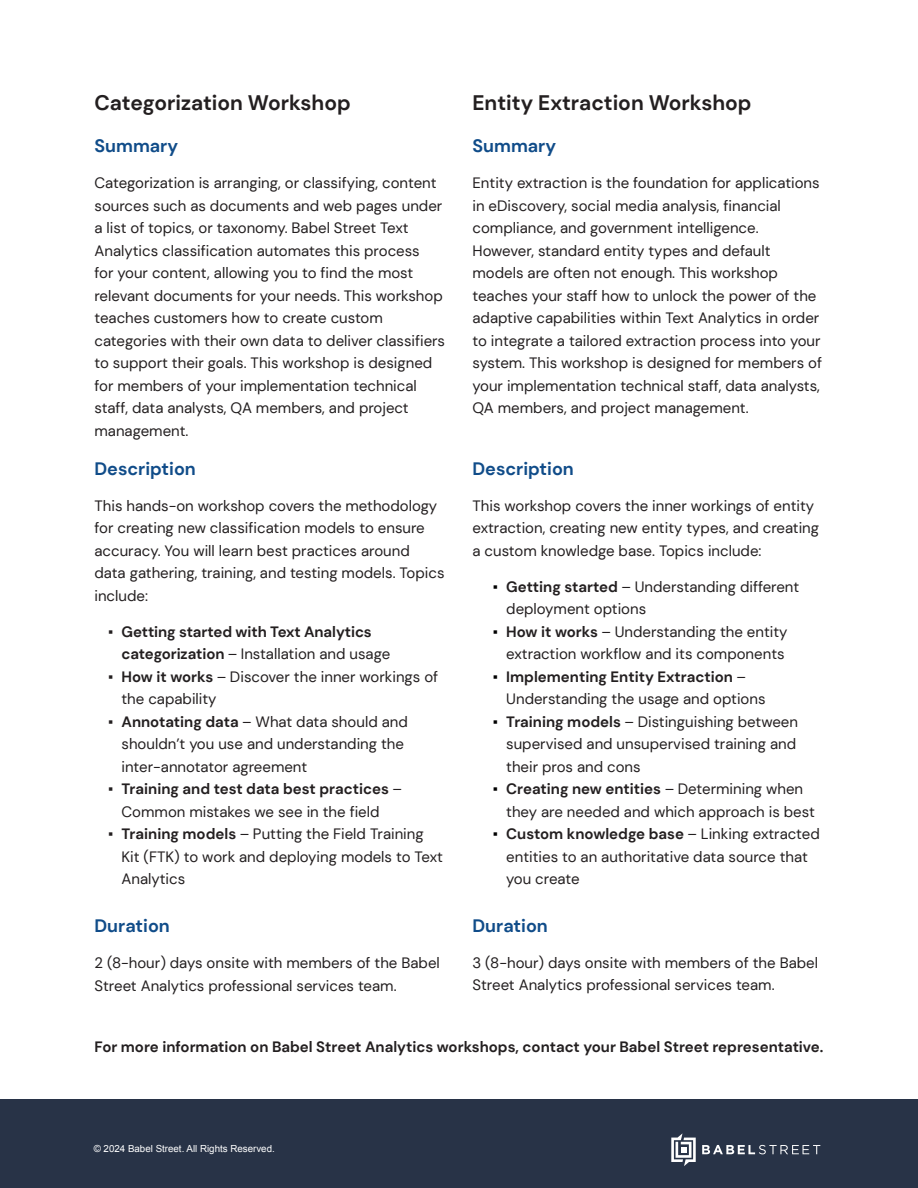
<style>
.page{position:relative;width:918px;height:1188px;background:#fff}
.page>*{position:absolute;margin:0;border:0;box-sizing:border-box;transform-origin:0 0}
.Workshop_Title{font:700 21px "DM Sans";color:#231f20}
.t1{font:700 18px "DM Sans";color:#104c89}
.t2{font:15px/22.5px "DM Sans";color:#231f20}
.t3{font:700 15px/22.5px "DM Sans";color:#231f20}
.t4{font:9.75px "Arial";color:#fff}
.s1{font-family:"Arial";font-weight:400}
.s2{font-weight:400}
.s3{font-family:"Arial"}
.s4{font-weight:700}
.s5{font-family:"Arial";color:#000}
</style>
<div class="page">
<div style="left:0;top:1099px;width:918px;height:89px;background:#283347"></div>
<svg style="left:702px;top:1145px;width:118px;height:9px"></svg>
<svg style="left:671px;top:1133px;width:25px;height:33px"></svg>
<p class="Workshop_Title" style="left:94px;top:90px;width:258px">Categorization Workshop</p>
<p class="t1" style="left:94px;top:135px;width:85px">Summary</p>
<p class="t2" style="left:94px;top:172px;width:352px">Categorization is arranging, or classifying, content sources such as documents and web pages under a list of topics, or taxonomy. Babel Street Text Analytics classification automates this process<br>for your content, allowing you to find the most relevant documents for your needs. This workshop teaches customers how to create custom categories with their own data to deliver classifiers to support their goals. This workshop is designed for members of your implementation technical staff, data analysts, QA members, and project management.</p>
<p class="t1" style="left:94px;top:457px;width:103px">Description</p>
<p class="t2" style="left:94px;top:494px;width:352px">This hands-on workshop covers the methodology for creating new classification models to ensure accuracy. You will learn best practices around data gathering, training, and testing models. Topics include:</p>
<p class="t3" style="left:122px;top:620px;width:270px;text-indent:-14px"><span class="s1">▪</span> Getting started with Text Analytics categorization <span class="s2">– Installation and usage</span></p>
<p class="t2" style="left:122px;top:665px;width:318px;text-indent:-14px"><span class="s3">▪</span> <span class="s4">How it works</span> – Discover the inner workings of the capability</p>
<p class="t2" style="left:122px;top:710px;width:288px;text-indent:-14px"><span class="s3">▪</span> <span class="s4">Annotating data</span> – What data should and shouldn’t you use and understanding the inter-annotator agreement</p>
<p class="t3" style="left:108px;top:778px;width:296px;text-align:center"><span class="s1">▪</span> Training and test data best practices <span class="s2">–<br>Common mistakes we see in the field</span></p>
<p class="t2" style="left:122px;top:823px;width:323px;text-indent:-14px"><span class="s3">▪</span> <span class="s4">Training models</span> – Putting the Field Training<br>Kit (FTK) to work and deploying models to Text<br>Analytics</p>
<p class="t1" style="left:94px;top:915px;width:77px">Duration</p>
<p class="t2" style="left:94px;top:952px;width:347px">2 (8-hour) days onsite with members of the Babel<br>Street Analytics professional services team.</p>
<p class="Workshop_Title" style="left:472px;top:90px;width:281px">Entity Extraction Workshop</p>
<p class="t1" style="left:472px;top:135px;width:85px">Summary</p>
<p class="t2" style="left:472px;top:172px;width:351px">Entity extraction is the foundation for applications in eDiscovery, social media analysis, financial compliance, and government intelligence.<br>However, standard entity types and default models are often not enough. This workshop teaches your staff how to unlock the power of the adaptive capabilities within Text Analytics in order to integrate a tailored extraction process into your system. This workshop is designed for members of your implementation technical staff, data analysts, QA members, and project management.</p>
<p class="t1" style="left:472px;top:457px;width:103px">Description</p>
<p class="t2" style="left:472px;top:494px;width:348px">This workshop covers the inner workings of entity extraction, creating new entity types, and creating a custom knowledge base. Topics include:</p>
<p class="t2" style="left:506px;top:575px;width:295px;text-indent:-14px"><span class="s5">▪</span> <span class="s4">Getting started</span> – Understanding different deployment options</p>
<p class="t2" style="left:493px;top:620px;width:296px;text-align:right"><span class="s5">▪</span> <span class="s4">How it works</span> – Understanding the entity extraction workflow and its components</p>
<p class="t2" style="left:506px;top:665px;width:261px;text-indent:-14px"><span class="s5">▪</span> <span class="s4">Implementing Entity Extraction</span> –<br>Understanding the usage and options</p>
<p class="t2" style="left:506px;top:710px;width:293px;text-indent:-14px"><span class="s5">▪</span> <span class="s4">Training models</span> – Distinguishing between supervised and unsupervised training and their pros and cons</p>
<p class="t2" style="left:506px;top:778px;width:310px;text-indent:-14px"><span class="s5">▪</span> <span class="s4">Creating new entities</span> – Determining when they are needed and which approach is best</p>
<p class="t2" style="left:506px;top:823px;width:315px;text-indent:-14px"><span class="s5">▪</span> <span class="s4">Custom knowledge base</span> – Linking extracted entities to an authoritative data source that you create</p>
<p class="t1" style="left:472px;top:914px;width:77px">Duration</p>
<p class="t2" style="left:472px;top:951px;width:347px">3 (8-hour) days onsite with members of the Babel<br>Street Analytics professional services team.</p>
<p class="t3" style="left:94px;top:1035px;width:731px">For more information on Babel Street Analytics workshops, contact your Babel Street representative.</p>
<p class="t4" style="left:94px;top:1142px;width:183px">© 2024 Babel Street. All Rights Reserved.</p>
</div>
